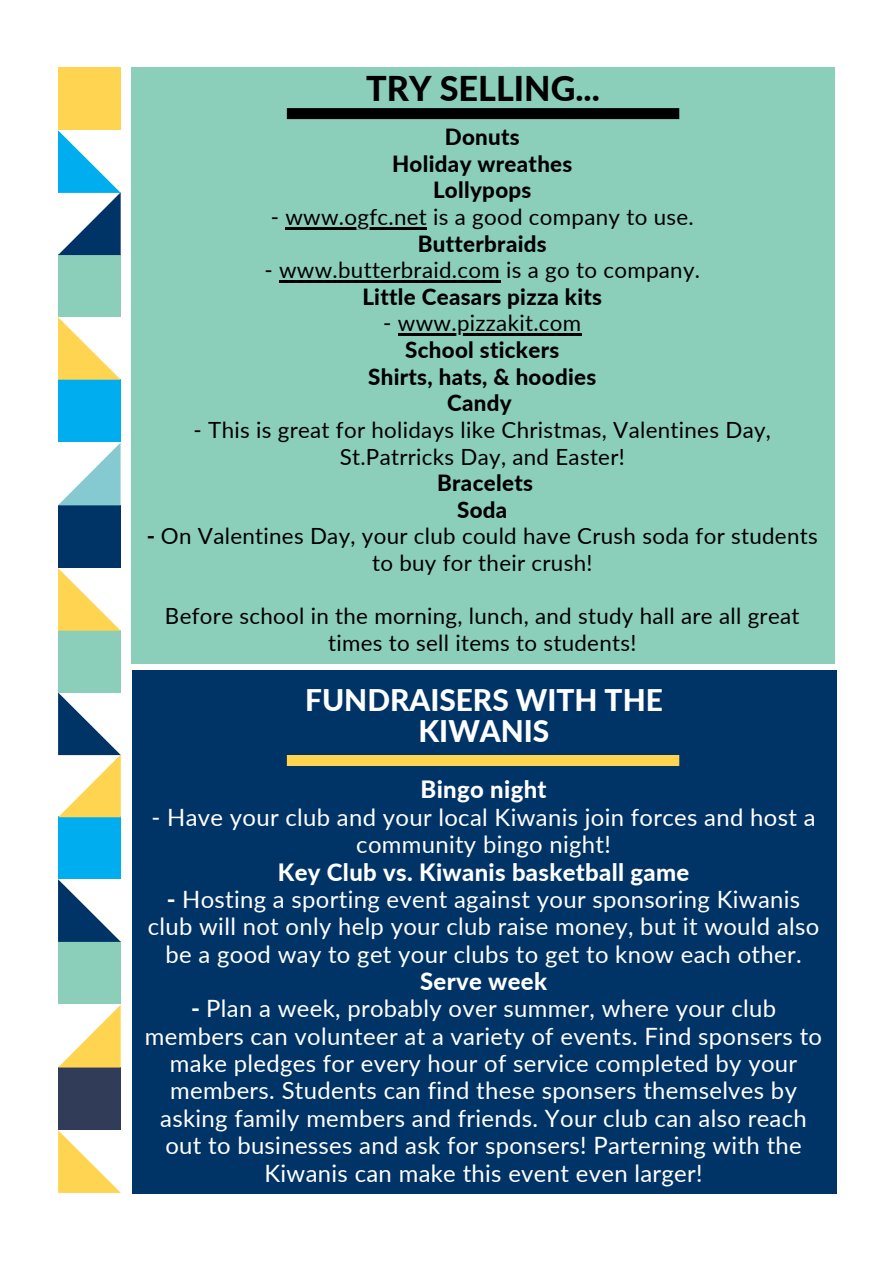
<style>
.page{position:relative;width:894px;height:1264px;background:#fff}
.page>*{position:absolute;margin:0;border:0;box-sizing:border-box;transform-origin:0 0}
.t1{font:800 34.2px "Lato";color:#000}
.t2{font:800 29.85px/30.6px "Lato";color:#fff;text-align:center}
.t3{font:23.85px/27.3px "Lato";letter-spacing:.015em;color:#fff;text-align:center}
.t4{font:800 23.85px "Lato";letter-spacing:.015em;color:#fff}
.t5{font:22.35px/26.5px "Lato";letter-spacing:.015em;color:#000;text-align:center}
.t6{font:800 22.35px "Lato";letter-spacing:.015em;color:#000}
.s1{font-weight:800}
</style>
<div class="page">
<div style="left:58px;top:68px;width:63px;height:62px;background:#fed450"></div>
<div style="left:58px;top:629px;width:63px;height:63px;background:#8bcfba"></div>
<div style="left:58px;top:254px;width:63px;height:63px;background:#8bcfba"></div>
<div style="left:58px;top:816px;width:63px;height:63px;background:#00aeef"></div>
<div style="left:58px;top:505px;width:63px;height:63px;background:#036"></div>
<div style="left:58px;top:1067px;width:63px;height:63px;background:#313c59"></div>
<div style="left:58px;top:379px;width:63px;height:63px;background:#00aeef"></div>
<div style="left:58px;top:941px;width:63px;height:63px;background:#8bcfba"></div>
<svg style="left:58px;top:130px;width:63px;height:125px"></svg>
<svg style="left:58px;top:692px;width:63px;height:125px"></svg>
<svg style="left:58px;top:443px;width:62px;height:62px"></svg>
<svg style="left:58px;top:1005px;width:63px;height:62px"></svg>
<svg style="left:58px;top:317px;width:63px;height:63px"></svg>
<svg style="left:58px;top:879px;width:62px;height:62px"></svg>
<svg style="left:58px;top:568px;width:63px;height:62px"></svg>
<svg style="left:58px;top:1130px;width:62px;height:62px"></svg>
<div style="left:131px;top:68px;width:703px;height:596px;background:#8bcfba"></div>
<svg style="left:287px;top:108px;width:392px;height:11px;background:#010101"></svg>
<hr style="left:285px;top:227px;width:142px;height:2px;background:#000">
<hr style="left:279px;top:280px;width:221px;height:2px;background:#000">
<hr style="left:398px;top:333px;width:183px;height:2px;background:#000">
<div style="left:132px;top:670px;width:703px;height:523px;background:#036"></div>
<div style="left:287px;top:755px;width:392px;height:11px;background:#fed450"></div>
<p class="t1" style="left:366px;top:67px;width:235px">TRY SELLING...</p>
<p class="t6" style="left:444px;top:123px;width:76px">Donuts</p>
<p class="t6" style="left:392px;top:150px;width:182px">Holiday wreathes</p>
<p class="t6" style="left:433px;top:176px;width:100px">Lollypops</p>
<p class="t5" style="left:271px;top:203px;width:424px">- www.ogfc.net is a good company to use.</p>
<p class="t6" style="left:417px;top:229px;width:130px">Butterbraids</p>
<p class="t5" style="left:264px;top:256px;width:437px">- www.butterbraid.com is a go to company.</p>
<p class="t6" style="left:362px;top:283px;width:241px">Little Ceasars pizza kits</p>
<p class="t5" style="left:383px;top:309px;width:199px">- www.pizzakit.com</p>
<p class="t6" style="left:405px;top:336px;width:156px">School stickers</p>
<p class="t6" style="left:368px;top:362px;width:229px">Shirts, hats, &amp; hoodies</p>
<p class="t6" style="left:447px;top:389px;width:66px">Candy</p>
<p class="t5" style="left:193px;top:416px;width:578px">- This is great for holidays like Christmas, Valentines Day,<br>St.Patrricks Day, and Easter!</p>
<p class="t6" style="left:437px;top:469px;width:97px">Bracelets</p>
<p class="t6" style="left:457px;top:496px;width:52px">Soda</p>
<p class="t5" style="left:147px;top:522px;width:672px"><span class="s1">-</span> On Valentines Day, your club could have Crush soda for students to buy for their crush!</p>
<p class="t5" style="left:165px;top:602px;width:636px">Before school in the morning, lunch, and study hall are all great times to sell items to students!</p>
<p class="t2" style="left:305px;top:684px;width:359px">FUNDRAISERS WITH THE<br>KIWANIS</p>
<p class="t4" style="left:420px;top:775px;width:127px">Bingo night</p>
<p class="t3" style="left:151px;top:803px;width:665px">- Have your club and your local Kiwanis join forces and host a community bingo night!</p>
<p class="t4" style="left:278px;top:857px;width:413px">Key Club vs. Kiwanis basketball game</p>
<p class="t3" style="left:148px;top:885px;width:672px"><span class="s1">-</span> Hosting a sporting event against your sponsoring Kiwanis club will not only help your club raise money, but it would also be a good way to get your clubs to get to know each other.</p>
<p class="t4" style="left:420px;top:966px;width:128px">Serve week</p>
<p class="t3" style="left:145px;top:994px;width:678px"><span class="s1">-</span> Plan a week, probably over summer, where your club members can volunteer at a variety of events. Find sponsers to make pledges for every hour of service completed by your members. Students can find these sponsers themselves by asking family members and friends. Your club can also reach out to businesses and ask for sponsers! Parterning with the Kiwanis can make this event even larger!</p>
</div>
